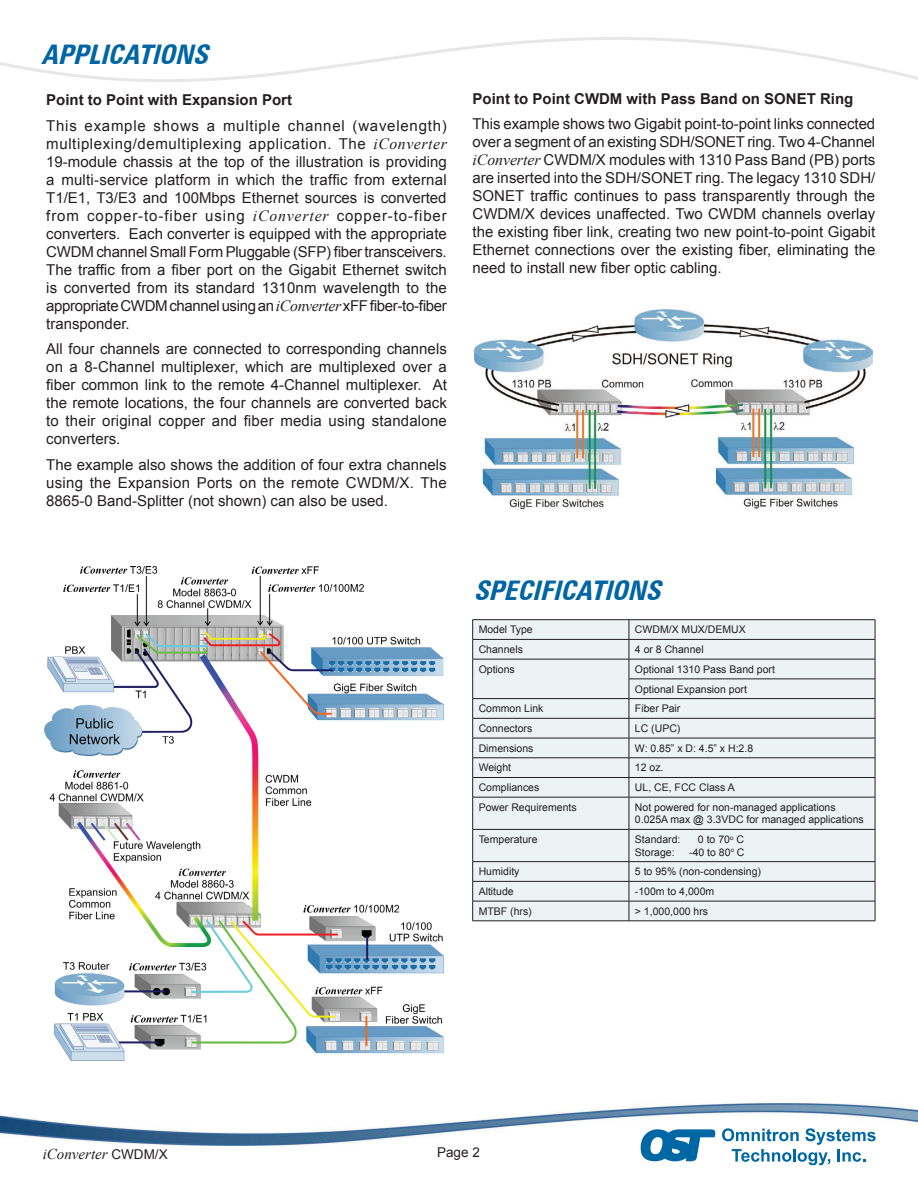
<style>
.page{position:relative;width:918px;height:1188px;background:#fff}
.page>*{position:absolute;margin:0;border:0;box-sizing:border-box;transform-origin:0 0}
.t1{font:italic 700 condensed 27px "Zurich BT";color:#0065a4}
.t2{font:15px/18px "Arial";color:#231f20;text-align:justify}
.t3{font:700 15px "Arial";color:#231f20}
.t4{font:italic 15px "Times New Roman";color:#231f20}
.t5{font:13.5px "Arial";color:#231f20}
.t6{font:10.5px/19.8px "Arial";color:#231f20}
.s1{font-family:"Times New Roman";font-style:italic;font-size:15.75px}
.s2{font-family:"Arial";font-style:normal;font-size:13.5px}
</style>
<div class="page">
<img style="left:0;top:1103px;width:918px;height:42px">
<svg style="left:641px;top:1129px;width:75px;height:33px"></svg>
<svg style="left:722px;top:1128px;width:154px;height:37px"></svg>
<img style="left:44px;top:567px;width:400px;height:494px">
<svg style="left:0;top:37px;width:918px;height:45px"></svg>
<div style="left:473px;top:620px;width:402px;height:301px;background:#edf2f4"></div>
<hr style="left:629px;top:639px;width:246px;height:1px;background:#231f20">
<hr style="left:629px;top:659px;width:246px;height:1px;background:#231f20">
<hr style="left:629px;top:679px;width:246px;height:1px;background:#231f20">
<hr style="left:629px;top:698px;width:246px;height:1px;background:#231f20">
<hr style="left:472px;top:718px;width:157px;height:1px;background:#231f20">
<hr style="left:629px;top:718px;width:246px;height:1px;background:#231f20">
<hr style="left:472px;top:738px;width:157px;height:1px;background:#231f20">
<hr style="left:629px;top:738px;width:246px;height:1px;background:#231f20">
<hr style="left:472px;top:758px;width:157px;height:1px;background:#231f20">
<hr style="left:629px;top:758px;width:246px;height:1px;background:#231f20">
<hr style="left:472px;top:777px;width:157px;height:1px;background:#231f20">
<hr style="left:629px;top:777px;width:246px;height:1px;background:#231f20">
<hr style="left:472px;top:797px;width:157px;height:1px;background:#231f20">
<hr style="left:472px;top:881px;width:157px;height:1px;background:#231f20">
<hr style="left:629px;top:881px;width:246px;height:1px;background:#231f20">
<hr style="left:629px;top:797px;width:246px;height:1px;background:#231f20">
<hr style="left:629px;top:797px;width:1px;height:32px;background:#231f20">
<hr style="left:472px;top:619px;width:157px;height:1px;background:#231f20">
<hr style="left:629px;top:619px;width:246px;height:1px;background:#231f20">
<svg style="left:875px;top:620px;width:1px;height:177px"></svg>
<hr style="left:472px;top:797px;width:1px;height:32px;background:#231f20">
<hr style="left:875px;top:797px;width:1px;height:32px;background:#231f20">
<hr style="left:472px;top:639px;width:157px;height:1px;background:#231f20">
<hr style="left:472px;top:659px;width:157px;height:1px;background:#231f20">
<svg style="left:472px;top:620px;width:1px;height:177px"></svg>
<svg style="left:629px;top:620px;width:1px;height:177px"></svg>
<hr style="left:472px;top:698px;width:157px;height:1px;background:#231f20">
<hr style="left:472px;top:829px;width:157px;height:1px;background:#231f20">
<hr style="left:472px;top:830px;width:1px;height:31px;background:#231f20">
<hr style="left:472px;top:861px;width:157px;height:1px;background:#231f20">
<svg style="left:629px;top:862px;width:1px;height:59px"></svg>
<hr style="left:472px;top:901px;width:157px;height:1px;background:#231f20">
<svg style="left:472px;top:862px;width:1px;height:59px"></svg>
<hr style="left:629px;top:901px;width:246px;height:1px;background:#231f20">
<svg style="left:875px;top:862px;width:1px;height:59px"></svg>
<hr style="left:472px;top:921px;width:157px;height:1px;background:#231f20">
<hr style="left:629px;top:921px;width:246px;height:1px;background:#231f20">
<hr style="left:629px;top:829px;width:246px;height:1px;background:#231f20">
<hr style="left:629px;top:830px;width:1px;height:31px;background:#231f20">
<hr style="left:875px;top:830px;width:1px;height:31px;background:#231f20">
<hr style="left:629px;top:861px;width:246px;height:1px;background:#231f20">
<img style="left:474px;top:309px;width:399px;height:199px">
<h1 class="t1" style="left:41px;top:38px;width:176px">APPLICATIONS</h1>
<p class="t3" style="left:46px;top:90px;width:247px">Point to Point with Expansion Port</p>
<p class="t2" style="left:46px;top:116px;width:402px">This example shows a multiple channel (wavelength) multiplexing/demultiplexing application. The <span class="s1">iConverter </span>19-module chassis at the top of the illustration is providing a multi-service platform in which the traffic from external T1/E1, T3/E3 and 100Mbps Ethernet sources is converted from copper-to-fiber using <span class="s1">iConverter</span> copper-to-fiber converters. Each converter is equipped with the appropriate CWDM channel Small Form Pluggable (SFP) fiber transceivers.<br>The traffic from a fiber port on the Gigabit Ethernet switch is converted from its standard 1310nm wavelength to the appropriate CWDM channel using an <span class="s1">iConverter</span> xFF fiber-to-fiber transponder.</p>
<p class="t2" style="left:46px;top:340px;width:402px">All four channels are connected to corresponding channels on a 8-Channel multiplexer, which are multiplexed over a fiber common link to the remote 4-Channel multiplexer. At the remote locations, the four channels are converted back to their original copper and fiber media using standalone converters.</p>
<p class="t2" style="left:46px;top:456px;width:402px">The example also shows the addition of four extra channels using the Expansion Ports on the remote CWDM/X. The 8865-0 Band-Splitter (not shown) can also be used.</p>
<p class="t3" style="left:472px;top:89px;width:382px">Point to Point CWDM with Pass Band on SONET Ring</p>
<p class="t2" style="left:472px;top:115px;width:404px">This example shows two Gigabit point-to-point links connected over a segment of an existing SDH/SONET ring. Two 4-Channel <span class="s1">iConverter</span> CWDM/X modules with 1310 Pass Band (PB) ports are inserted into the SDH/SONET ring. The legacy 1310 SDH/ SONET traffic continues to pass transparently through the CWDM/X devices unaffected. Two CWDM channels overlay the existing fiber link, creating two new point-to-point Gigabit Ethernet connections over the existing fiber, eliminating the need to install new fiber optic cabling.</p>
<h1 class="t1" style="left:474px;top:574px;width:196px">SPECIFICATIONS</h1>
<p class="t6" style="left:479px;top:620px;width:56px">Model Type</p>
<p class="t6" style="left:635px;top:620px;width:112px">CWDM/X MUX/DEMUX</p>
<p class="t6" style="left:479px;top:640px;width:46px">Channels</p>
<p class="t6" style="left:635px;top:640px;width:70px">4 or 8 Channel</p>
<p class="t6" style="left:479px;top:659px;width:38px">Options</p>
<p class="t6" style="left:635px;top:659px;width:142px">Optional 1310 Pass Band port<br>Optional Expansion port</p>
<p class="t6" style="left:479px;top:699px;width:66px">Common Link</p>
<p class="t6" style="left:635px;top:699px;width:47px">Fiber Pair</p>
<p class="t6" style="left:479px;top:719px;width:55px">Connectors</p>
<p class="t6" style="left:635px;top:719px;width:47px">LC (UPC)</p>
<p class="t6" style="left:479px;top:738px;width:56px">Dimensions</p>
<p class="t6" style="left:635px;top:738px;width:120px">W: 0.85” x D: 4.5” x H:2.8</p>
<p class="t6" style="left:479px;top:758px;width:34px">Weight</p>
<p class="t6" style="left:635px;top:758px;width:30px">12 oz.</p>
<p class="t6" style="left:479px;top:778px;width:62px">Compliances</p>
<p class="t6" style="left:635px;top:778px;width:101px">UL, CE, FCC Class A</p>
<p class="t6" style="left:479px;top:797px;width:100px">Power Requirements</p>
<p class="t6" style="left:635px;top:801px;width:230px;line-height:12.6px">Not powered for non-managed applications<br>0.025A max @ 3.3VDC for managed applications</p>
<p class="t6" style="left:479px;top:830px;width:60px">Temperature</p>
<p class="t6" style="left:635px;top:830px;width:47px">Standard:</p>
<p class="t6" style="left:698px;top:830px;width:48px">0 to 70<sup>o</sup> C</p>
<p class="t6" style="left:635px;top:842px;width:41px">Storage:</p>
<p class="t6" style="left:689px;top:842px;width:57px">-40 to 80<sup>o</sup> C</p>
<p class="t6" style="left:479px;top:862px;width:42px">Humidity</p>
<p class="t6" style="left:635px;top:862px;width:128px">5 to 95% (non-condensing)</p>
<p class="t6" style="left:479px;top:882px;width:37px">Altitude</p>
<p class="t6" style="left:635px;top:882px;width:81px">-100m to 4,000m</p>
<p class="t6" style="left:479px;top:901px;width:55px">MTBF (hrs)</p>
<p class="t6" style="left:635px;top:901px;width:75px">&gt; 1,000,000 hrs</p>
<p class="t4" style="left:43px;top:1143px;width:126px">iConverter <span class="s2">CWDM/X</span></p>
<p class="t5" style="left:437px;top:1144px;width:44px">Page 2</p>
</div>
